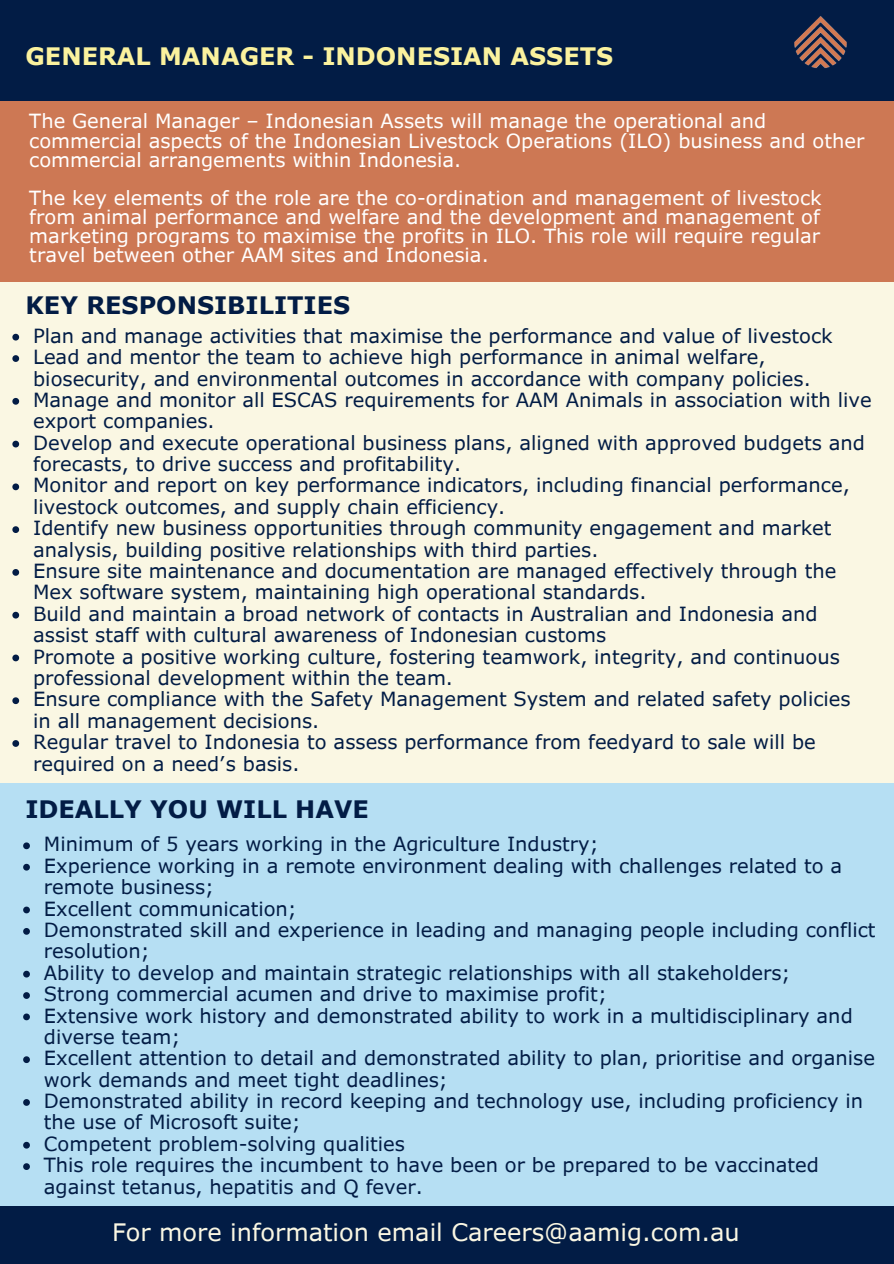
<style>
.page{position:relative;width:894px;height:1264px;background:#fff}
.page>*{position:absolute;margin:0;border:0;box-sizing:border-box;transform-origin:0 0}
.t1{font:24px "Verdana Pro";color:#faf7e3}
.t2{font:700 24px "Verdana Pro";color:#021c45}
.t3{font:700 24px "Verdana Pro";color:#fbf29e}
.t4{font:19.5px/21.3px "Verdana Pro";color:#021c45}
.t5{font:19.5px/19.2px "Verdana Pro";color:#fff}
</style>
<div class="page">
<div style="left:0;top:0;width:893px;height:1263px;background:#cd7854"></div>
<div style="left:0;top:282px;width:893px;height:981px;background:#faf7e3"></div>
<div style="left:0;top:0;width:893px;height:101px;background:#021c45"></div>
<div style="left:0;top:783px;width:893px;height:480px;background:#b6dff3"></div>
<img style="left:794px;top:16px;width:53px;height:53px">
<svg style="left:12px;top:334px;width:7px;height:6px"></svg>
<svg style="left:12px;top:355px;width:7px;height:7px"></svg>
<svg style="left:12px;top:398px;width:7px;height:6px"></svg>
<svg style="left:12px;top:440px;width:7px;height:7px"></svg>
<svg style="left:12px;top:483px;width:7px;height:7px"></svg>
<svg style="left:12px;top:526px;width:7px;height:7px"></svg>
<svg style="left:12px;top:569px;width:7px;height:6px"></svg>
<svg style="left:12px;top:611px;width:7px;height:7px"></svg>
<svg style="left:12px;top:654px;width:7px;height:7px"></svg>
<svg style="left:12px;top:697px;width:7px;height:7px"></svg>
<svg style="left:12px;top:740px;width:7px;height:6px"></svg>
<div style="left:0;top:1206px;width:893px;height:57px;background:#021c45"></div>
<svg style="left:23px;top:842px;width:7px;height:7px"></svg>
<svg style="left:23px;top:863px;width:7px;height:7px"></svg>
<svg style="left:23px;top:906px;width:7px;height:7px"></svg>
<svg style="left:23px;top:928px;width:7px;height:6px"></svg>
<svg style="left:23px;top:970px;width:7px;height:7px"></svg>
<svg style="left:23px;top:992px;width:7px;height:6px"></svg>
<svg style="left:23px;top:1013px;width:7px;height:7px"></svg>
<svg style="left:23px;top:1056px;width:7px;height:7px"></svg>
<svg style="left:23px;top:1099px;width:7px;height:6px"></svg>
<svg style="left:23px;top:1141px;width:7px;height:7px"></svg>
<svg style="left:23px;top:1163px;width:7px;height:6px"></svg>
<p class="t3" style="left:25px;top:41px;width:589px">GENERAL MANAGER - INDONESIAN ASSETS</p>
<p class="t5" style="left:29px;top:111px;width:836px">The General Manager – Indonesian Assets will manage the operational and commercial aspects of the Indonesian Livestock Operations (ILO) business and other commercial arrangements within Indonesia.</p>
<p class="t5" style="left:29px;top:188px;width:793px;text-align:justify">The key elements of the role are the co-ordination and management of livestock from animal performance and welfare and the development and management of marketing programs to maximise the profits in ILO. This role will require regular travel between other AAM sites and Indonesia.</p>
<p class="t2" style="left:25px;top:289px;width:326px">KEY RESPONSIBILITIES</p>
<h1 class="t4" style="left:33px;top:324px;width:800px">Plan and manage activities that maximise the performance and value of livestock</h1>
<p class="t4" style="left:33px;top:346px;width:778px">Lead and mentor the team to achieve high performance in animal welfare, biosecurity, and environmental outcomes in accordance with company policies.</p>
<p class="t4" style="left:33px;top:388px;width:839px">Manage and monitor all ESCAS requirements for AAM Animals in association with live export companies.</p>
<p class="t4" style="left:33px;top:431px;width:833px">Develop and execute operational business plans, aligned with approved budgets and forecasts, to drive success and profitability.</p>
<h1 class="t4" style="left:33px;top:474px;width:817px">Monitor and report on key performance indicators, including financial performance, livestock outcomes, and supply chain efficiency.</h1>
<p class="t4" style="left:33px;top:517px;width:799px">Identify new business opportunities through community engagement and market analysis, building positive relationships with third parties.</p>
<p class="t4" style="left:33px;top:559px;width:804px">Ensure site maintenance and documentation are managed effectively through the<br>Mex software system, maintaining high operational standards.</p>
<p class="t4" style="left:33px;top:602px;width:785px">Build and maintain a broad network of contacts in Australian and Indonesia and assist staff with cultural awareness of Indonesian customs</p>
<p class="t4" style="left:33px;top:645px;width:808px">Promote a positive working culture, fostering teamwork, integrity, and continuous professional development within the team.</p>
<p class="t4" style="left:33px;top:688px;width:818px">Ensure compliance with the Safety Management System and related safety policies in all management decisions.</p>
<p class="t4" style="left:33px;top:730px;width:783px">Regular travel to Indonesia to assess performance from feedyard to sale will be required on a need’s basis.</p>
<p class="t2" style="left:25px;top:793px;width:345px">IDEALLY YOU WILL HAVE</p>
<h1 class="t4" style="left:44px;top:833px;width:556px">Minimum of 5 years working in the Agriculture Industry;</h1>
<p class="t4" style="left:44px;top:854px;width:799px">Experience working in a remote environment dealing with challenges related to a remote business;</p>
<p class="t4" style="left:44px;top:897px;width:254px">Excellent communication;</p>
<p class="t4" style="left:44px;top:918px;width:832px">Demonstrated skill and experience in leading and managing people including conflict resolution;</p>
<p class="t4" style="left:44px;top:961px;width:747px">Ability to develop and maintain strategic relationships with all stakeholders;</p>
<p class="t4" style="left:44px;top:982px;width:564px">Strong commercial acumen and drive to maximise profit;</p>
<p class="t4" style="left:44px;top:1004px;width:810px">Extensive work history and demonstrated ability to work in a multidisciplinary and diverse team;</p>
<p class="t4" style="left:44px;top:1046px;width:832px">Excellent attention to detail and demonstrated ability to plan, prioritise and organise work demands and meet tight deadlines;</p>
<p class="t4" style="left:44px;top:1089px;width:820px">Demonstrated ability in record keeping and technology use, including proficiency in the use of Microsoft suite;</p>
<p class="t4" style="left:44px;top:1132px;width:362px">Competent problem-solving qualities</p>
<p class="t4" style="left:44px;top:1153px;width:776px">This role requires the incumbent to have been or be prepared to be vaccinated against tetanus, hepatitis and Q fever.</p>
<p class="t1" style="left:112px;top:1216px;width:629px">For more information email Careers@aamig.com.au</p>
</div>
